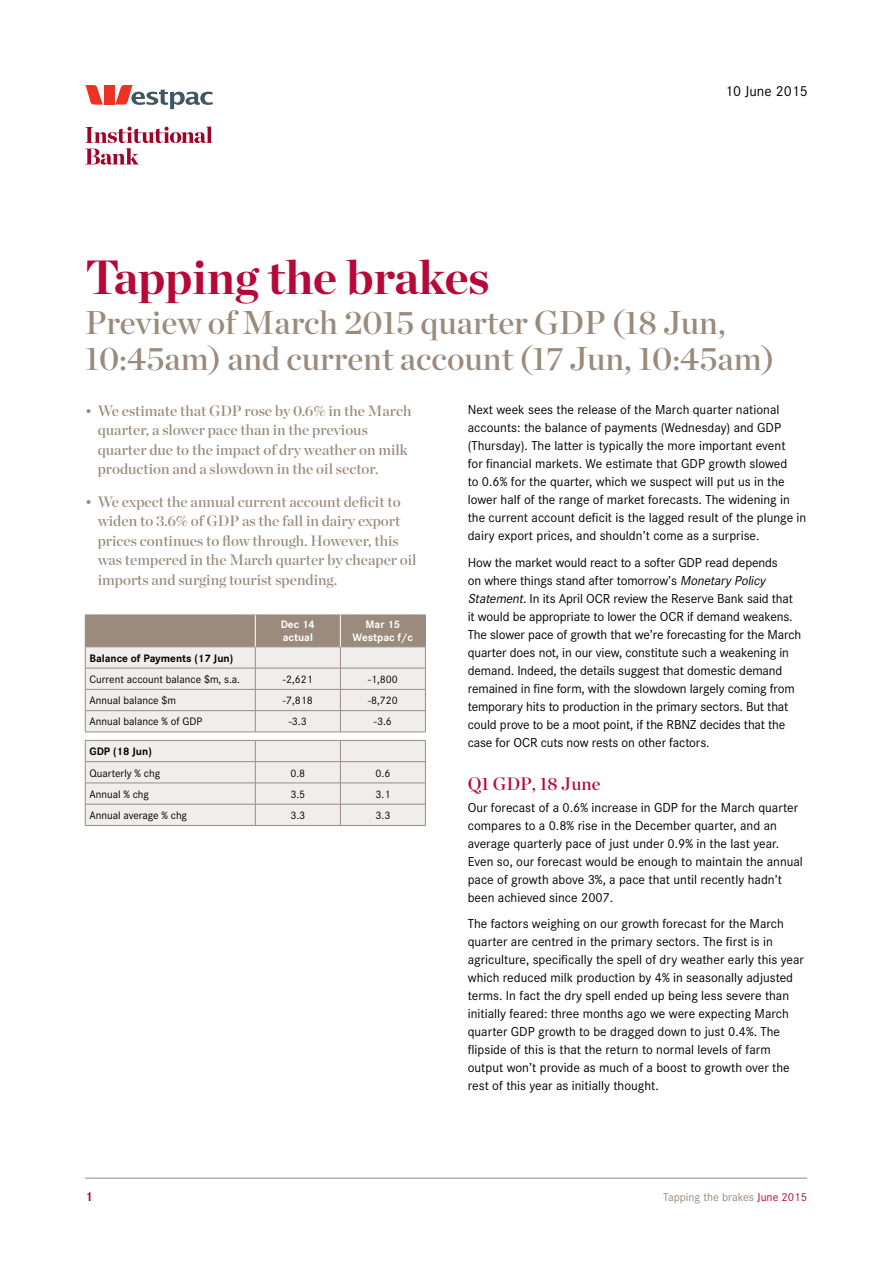
<style>
.page{position:relative;width:893px;height:1263px;background:#fff}
.page>*{position:absolute;margin:0;border:0;box-sizing:border-box;transform-origin:0 0}
.t1{font:700 48px "Chronicle Display";letter-spacing:-.005em;color:#b50938}
.t2{font:33px/36px "Chronicle Display Semi";color:#9a8b7d}
.t3{font:18px "Chronicle Display Semi";color:#b50938}
.t4{font:15px/19.5px "Chronicle Display Semi";color:#9a8b7d}
.t5{font:15px "Corporate S";color:#000}
.t6{font:13.5px/18px "Corporate S";color:#000}
.t7{font:700 13.5px "Corporate S";color:#b50938}
.t8{font:12px "Corporate S";color:#9a8b7d}
.t9{font:11.25px "Corporate S";color:#000}
.t10{font:700 11.25px "Corporate S";color:#000}
.t11{font:700 11.25px/13.5px "Corporate S";color:#fff}
.s1{font-style:italic}
.s2{color:#b50938}
</style>
<div class="page">
<svg style="left:85px;top:127px;width:128px;height:38px"></svg>
<svg style="left:85px;top:85px;width:18px;height:20px"></svg>
<div style="left:104px;top:85px;width:10px;height:20px;background:#ee3124"></div>
<svg style="left:115px;top:85px;width:98px;height:24px"></svg>
<hr style="left:85px;top:1178px;width:722px;height:1px;background:#9a8b7d">
<div style="left:86px;top:741px;width:339px;height:84px;background:#f0eeec"></div>
<svg style="left:85px;top:616px;width:341px;height:116px;background:#d5cfca"></svg>
<hr style="left:85px;top:761px;width:170px;height:1px;background:#9a8b7d">
<hr style="left:255px;top:761px;width:85px;height:1px;background:#9a8b7d">
<hr style="left:340px;top:761px;width:86px;height:1px;background:#9a8b7d">
<hr style="left:85px;top:783px;width:170px;height:1px;background:#9a8b7d">
<hr style="left:255px;top:783px;width:85px;height:1px;background:#9a8b7d">
<hr style="left:340px;top:783px;width:86px;height:1px;background:#9a8b7d">
<hr style="left:85px;top:804px;width:170px;height:1px;background:#9a8b7d">
<svg style="left:85px;top:741px;width:1px;height:84px"></svg>
<hr style="left:255px;top:804px;width:85px;height:1px;background:#9a8b7d">
<svg style="left:255px;top:741px;width:1px;height:84px"></svg>
<hr style="left:340px;top:804px;width:86px;height:1px;background:#9a8b7d">
<svg style="left:340px;top:741px;width:1px;height:84px"></svg>
<svg style="left:425px;top:741px;width:1px;height:84px"></svg>
<hr style="left:85px;top:825px;width:170px;height:1px;background:#9a8b7d">
<hr style="left:255px;top:825px;width:85px;height:1px;background:#9a8b7d">
<hr style="left:340px;top:825px;width:86px;height:1px;background:#9a8b7d">
<hr style="left:85px;top:615px;width:170px;height:1px;background:#9a8b7d">
<hr style="left:85px;top:615px;width:1px;height:32px;background:#9a8b7d">
<hr style="left:255px;top:615px;width:85px;height:1px;background:#9a8b7d">
<hr style="left:340px;top:615px;width:86px;height:1px;background:#9a8b7d">
<hr style="left:425px;top:615px;width:1px;height:32px;background:#9a8b7d">
<hr style="left:255px;top:615px;width:1px;height:32px;background:#fff">
<hr style="left:340px;top:615px;width:1px;height:32px;background:#fff">
<hr style="left:85px;top:732px;width:170px;height:1px;background:#9a8b7d">
<hr style="left:255px;top:732px;width:85px;height:1px;background:#9a8b7d">
<hr style="left:340px;top:732px;width:86px;height:1px;background:#9a8b7d">
<hr style="left:85px;top:740px;width:170px;height:1px;background:#9a8b7d">
<hr style="left:255px;top:740px;width:85px;height:1px;background:#9a8b7d">
<hr style="left:340px;top:740px;width:86px;height:1px;background:#9a8b7d">
<p class="t5" style="left:725px;top:83px;width:84px">10 June 2015</p>
<h1 class="t1" style="left:85px;top:247px;width:406px">Tapping the brakes</h1>
<h2 class="t2" style="left:85px;top:304px;width:691px">Preview of March 2015 quarter GDP (18 Jun,<br>10:45am) and current account (17 Jun, 10:45am)</h2>
<p class="t4" style="left:98px;top:401px;width:315px;text-indent:-13px">• We estimate that GDP rose by 0.6% in the March quarter, a slower pace than in the previous quarter due to the impact of dry weather on milk production and a slowdown in the oil sector.</p>
<p class="t4" style="left:98px;top:492px;width:320px;text-indent:-13px">• We expect the annual current account deficit to widen to 3.6% of GDP as the fall in dairy export prices continues to flow through. However, this was tempered in the March quarter by cheaper oil imports and surging tourist spending.</p>
<p class="t6" style="left:468px;top:401px;width:340px">Next week sees the release of the March quarter national accounts: the balance of payments (Wednesday) and GDP (Thursday). The latter is typically the more important event<br>for financial markets. We estimate that GDP growth slowed<br>to 0.6% for the quarter, which we suspect will put us in the lower half of the range of market forecasts. The widening in the current account deficit is the lagged result of the plunge in dairy export prices, and shouldn’t come as a surprise.</p>
<p class="t6" style="left:468px;top:553px;width:335px">How the market would react to a softer GDP read depends<br>on where things stand after tomorrow’s <span class="s1">Monetary Policy Statement.</span>In its April OCR review the Reserve Bank said that it would be appropriate to lower the OCR if demand weakens.<br>The slower pace of growth that we’re forecasting for the March quarter does not, in our view, constitute such a weakening in demand. Indeed, the details suggest that domestic demand remained in fine form, with the slowdown largely coming from temporary hits to production in the primary sectors. But that could prove to be a moot point, if the RBNZ decides that the case for OCR cuts now rests on other factors.</p>
<h3 class="t3" style="left:468px;top:772px;width:134px">Q1 GDP, 18 June</h3>
<p class="t6" style="left:468px;top:798px;width:337px">Our forecast of a 0.6% increase in GDP for the March quarter compares to a 0.8% rise in the December quarter, and an average quarterly pace of just under 0.9% in the last year.<br>Even so, our forecast would be enough to maintain the annual pace of growth above 3%, a pace that until recently hadn’t been achieved since 2007.</p>
<p class="t6" style="left:468px;top:915px;width:338px">The factors weighing on our growth forecast for the March quarter are centred in the primary sectors. The first is in agriculture, specifically the spell of dry weather early this year which reduced milk production by 4% in seasonally adjusted terms. In fact the dry spell ended up being less severe than initially feared: three months ago we were expecting March quarter GDP growth to be dragged down to just 0.4%. The flipside of this is that the return to normal levels of farm output won’t provide as much of a boost to growth over the rest of this year as initially thought.</p>
<p class="t11" style="left:281px;top:617px;width:36px">Dec 14 actual</p>
<p class="t11" style="left:353px;top:617px;width:62px;text-align:center">Mar 15<br>Westpac f/c</p>
<p class="t10" style="left:89px;top:651px;width:145px">Balance of Payments (17 Jun)</p>
<p class="t9" style="left:89px;top:673px;width:152px">Current account balance $m, s.a.</p>
<p class="t9" style="left:283px;top:673px;width:31px">-2,621</p>
<p class="t9" style="left:368px;top:673px;width:31px">-1,800</p>
<p class="t9" style="left:89px;top:694px;width:88px">Annual balance $m</p>
<p class="t9" style="left:283px;top:694px;width:31px">-7,818</p>
<p class="t9" style="left:368px;top:694px;width:31px">-8,720</p>
<p class="t9" style="left:89px;top:715px;width:114px">Annual balance % of GDP</p>
<p class="t9" style="left:289px;top:715px;width:19px">-3.3</p>
<p class="t9" style="left:374px;top:715px;width:19px">-3.6</p>
<p class="t10" style="left:89px;top:745px;width:64px">GDP (18 Jun)</p>
<p class="t9" style="left:89px;top:766px;width:72px">Quarterly % chg</p>
<p class="t9" style="left:290px;top:766px;width:16px">0.8</p>
<p class="t9" style="left:375px;top:766px;width:16px">0.6</p>
<p class="t9" style="left:89px;top:788px;width:61px">Annual % chg</p>
<p class="t9" style="left:290px;top:788px;width:16px">3.5</p>
<p class="t9" style="left:375px;top:788px;width:16px">3.1</p>
<p class="t9" style="left:89px;top:809px;width:99px">Annual average % chg</p>
<p class="t9" style="left:290px;top:809px;width:16px">3.3</p>
<p class="t9" style="left:375px;top:809px;width:16px">3.3</p>
<p class="t7" style="left:85px;top:1188px;width:9px">1</p>
<p class="t8" style="left:663px;top:1190px;width:145px">Tapping the brakes <span class="s2">June 2015</span></p>
</div>
